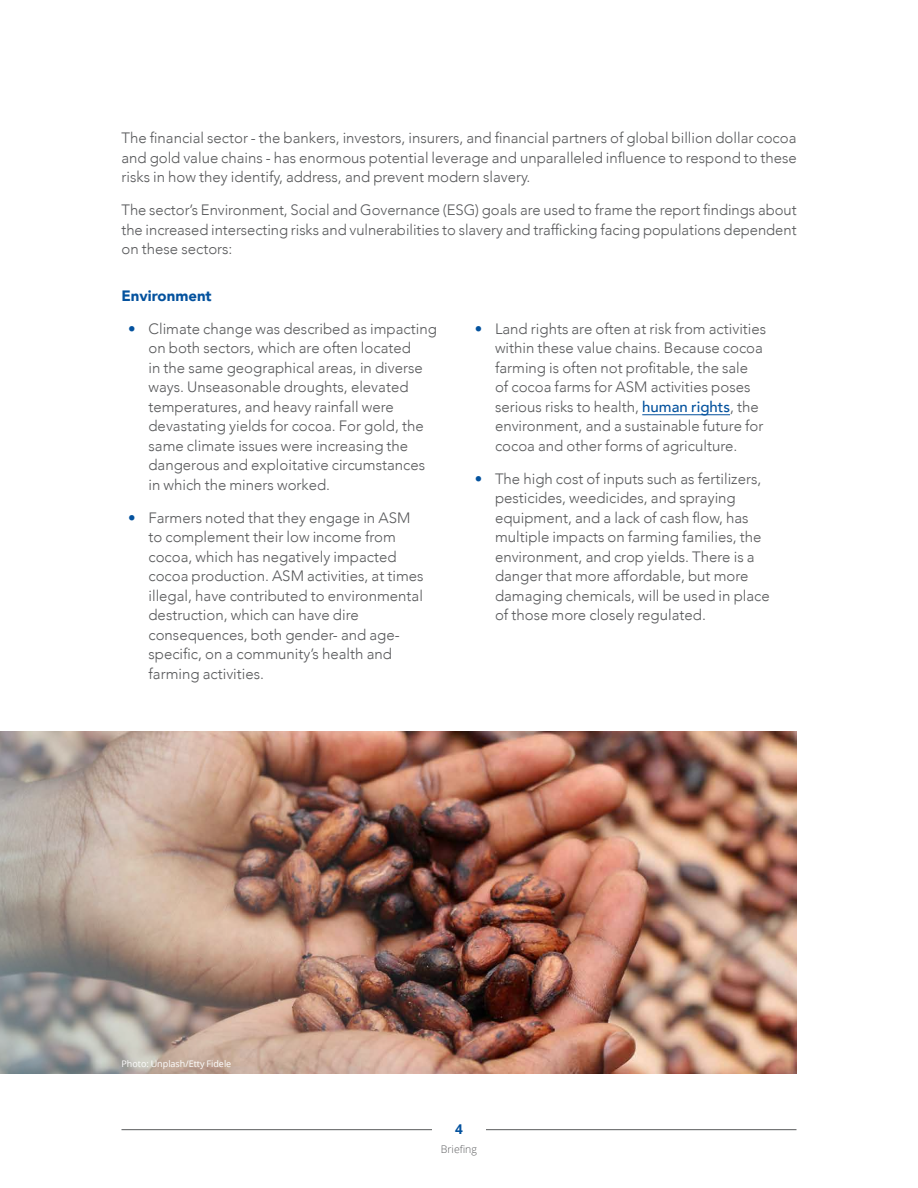
<style>
.page{position:relative;width:918px;height:1188px;background:#fff}
.page>*{position:absolute;margin:0;border:0;box-sizing:border-box;transform-origin:0 0}
.t1{font:300 15px/19.5px "Avenir";color:#58595b}
.t2{font:900 15px "Avenir";color:#04529e}
.t3{font:700 13.5px "Open Sans";color:#04529e}
.t4{font:300 10.5px "Open Sans";color:#58595b}
.t5{font:9px "Open Sans";color:#fff}
.s1{color:#04529e}
.s2{font-weight:500;color:#04529e}
</style>
<div class="page">
<hr style="left:122px;top:1129px;width:310px;height:1px;background:#58595b">
<hr style="left:486px;top:1129px;width:310px;height:1px;background:#58595b">
<img style="left:640px;top:731px;width:156px;height:342px">
<img style="left:0;top:731px;width:640px;height:342px">
<hr style="left:642px;top:414px;width:88px;height:1px;background:#04529e">
<p class="t1" style="left:122px;top:128px;width:677px;text-align:justify">The financial sector - the bankers, investors, insurers, and financial partners of global billion dollar cocoa and gold value chains - has enormous potential leverage and unparalleled influence to respond to these risks in how they identify, address, and prevent modern slavery.</p>
<p class="t1" style="left:122px;top:200px;width:677px;text-align:justify">The sector’s Environment, Social and Governance (ESG) goals are used to frame the report findings about the increased intersecting risks and vulnerabilities to slavery and trafficking facing populations dependent on these sectors:</p>
<p class="t2" style="left:122px;top:283px;width:92px">Environment</p>
<p class="t1" style="left:148px;top:319px;width:290px;text-indent:-20px"><span class="s1">•</span> Climate change was described as impacting on both sectors, which are often located<br>in the same geographical areas, in diverse ways. Unseasonable droughts, elevated temperatures, and heavy rainfall were devastating yields for cocoa. For gold, the same climate issues were increasing the dangerous and exploitative circumstances in which the miners worked.</p>
<p class="t1" style="left:148px;top:508px;width:277px;text-indent:-20px"><span class="s1">•</span> Farmers noted that they engage in ASM to complement their low income from cocoa, which has negatively impacted cocoa production. ASM activities, at times illegal, have contributed to environmental destruction, which can have dire consequences, both gender- and age&shy;specific, on a community’s health and farming activities.</p>
<p class="t1" style="left:495px;top:319px;width:273px;text-indent:-20px"><span class="s1">•</span> Land rights are often at risk from activities within these value chains. Because cocoa farming is often not profitable, the sale<br>of cocoa farms for ASM activities poses serious risks to health, <span class="s2">human rights</span>, the environment, and a sustainable future for cocoa and other forms of agriculture.</p>
<p class="t1" style="left:495px;top:469px;width:276px;text-indent:-20px"><span class="s1">•</span> The high cost of inputs such as fertilizers, pesticides, weedicides, and spraying equipment, and a lack of cash flow, has multiple impacts on farming families, the environment, and crop yields. There is a danger that more affordable, but more damaging chemicals, will be used in place of those more closely regulated.</p>
<p class="t5" style="left:122px;top:1057px;width:111px">Photo: Unplash/Etty Fidele</p>
<p class="t3" style="left:455px;top:1120px;width:9px">4</p>
<p class="t4" style="left:441px;top:1142px;width:38px">Briefing</p>
</div>
